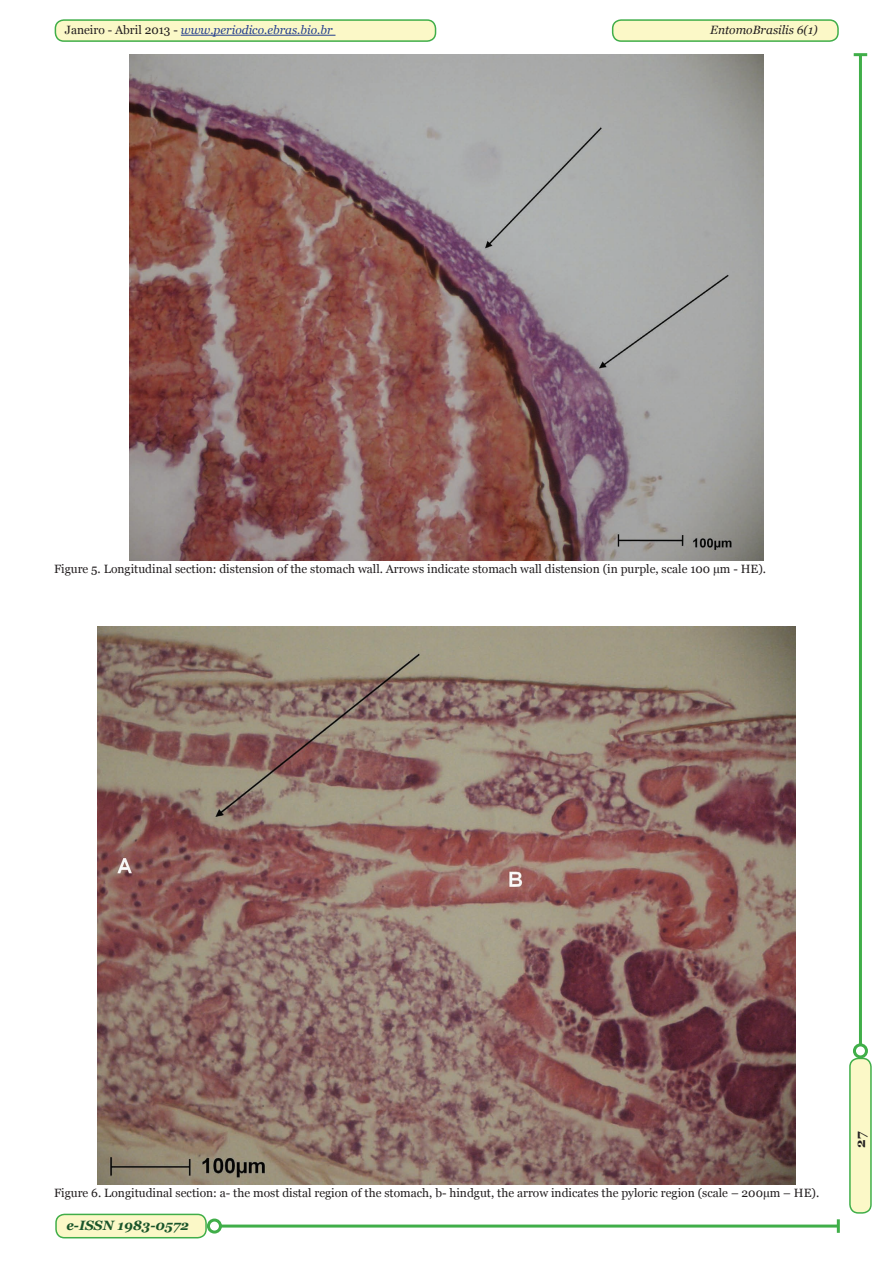
<style>
.page{position:relative;width:893px;height:1263px;background:#fff}
.page>*{position:absolute;margin:0;border:0;box-sizing:border-box;transform-origin:0 0}
.t1{font:italic 700 13.5px "Georgia";color:#19552a}
.t2{font:700 13.5px "Georgia";color:#231f20}
.t3{font:12px "Georgia";color:#231f20}
.t4{font:italic 12px "Georgia";color:#253f8e}
.t5{font:italic 12px "Georgia";color:#231f20}
.s1{font-style:normal;color:#231f20}
</style>
<div class="page">
<div style="left:55px;top:20px;width:381px;height:21px;background:#fbf8c7;border-radius:9px"></div>
<hr style="left:181px;top:35px;width:154px;height:1px;background:#253f8e">
<div style="left:55px;top:19px;width:381px;height:23px;border:2px solid #40ae49;border-radius:9px"></div>
<div style="left:613px;top:20px;width:225px;height:21px;background:#fbf8c7;border-radius:9px"></div>
<div style="left:612px;top:19px;width:227px;height:23px;border:2px solid #40ae49;border-radius:9px"></div>
<div style="left:56px;top:1214px;width:150px;height:24px;background:#fbf8c7;border-radius:9px"></div>
<div style="left:55px;top:1214px;width:152px;height:24px;border:2px solid #40ae49;border-radius:9px"></div>
<div style="left:850px;top:1058px;width:21px;height:155px;background:#fbf8c7;border-radius:9px"></div>
<div style="left:849px;top:1058px;width:23px;height:156px;border:2px solid #40ae49;border-radius:9px"></div>
<hr style="left:859px;top:55px;width:3px;height:990px;background:#40ae49">
<div style="left:853px;top:1043px;width:15px;height:15px;border:3px solid #40ae49;border-radius:50%"></div>
<svg style="left:854px;top:53px;width:13px;height:3px"></svg>
<hr style="left:220px;top:1224px;width:618px;height:3px;background:#40ae49">
<hr style="left:837px;top:1219px;width:3px;height:14px;background:#40ae49">
<div style="left:207px;top:1218px;width:15px;height:15px;border:3px solid #40ae49;border-radius:50%"></div>
<img style="left:130px;top:54px;width:633px;height:507px">
<img style="left:98px;top:626px;width:697px;height:558px">
<p class="t4" style="left:65px;top:22px;width:269px"><span class="s1">Janeiro - Abril 2013 -</span> www.periodico.ebras.bio.br</p>
<p class="t5" style="left:710px;top:22px;width:109px">EntomoBrasilis 6(1)</p>
<p class="t3" style="left:54px;top:561px;width:714px">Figure 5. Longitudinal section: distension of the stomach wall. Arrows indicate stomach wall distension (in purple, scale 100 µm - HE).</p>
<p class="t3" style="left:54px;top:1185px;width:767px">Figure 6. Longitudinal section: a- the most distal region of the stomach, b- hindgut, the arrow indicates the pyloric region (scale – 200µm – HE).</p>
<p class="t1" style="left:66px;top:1216px;width:124px">e-ISSN 1983-0572</p>
<p class="t2" style="left:852px;top:1148px;width:17px;rotate:-90deg">27</p>
</div>
